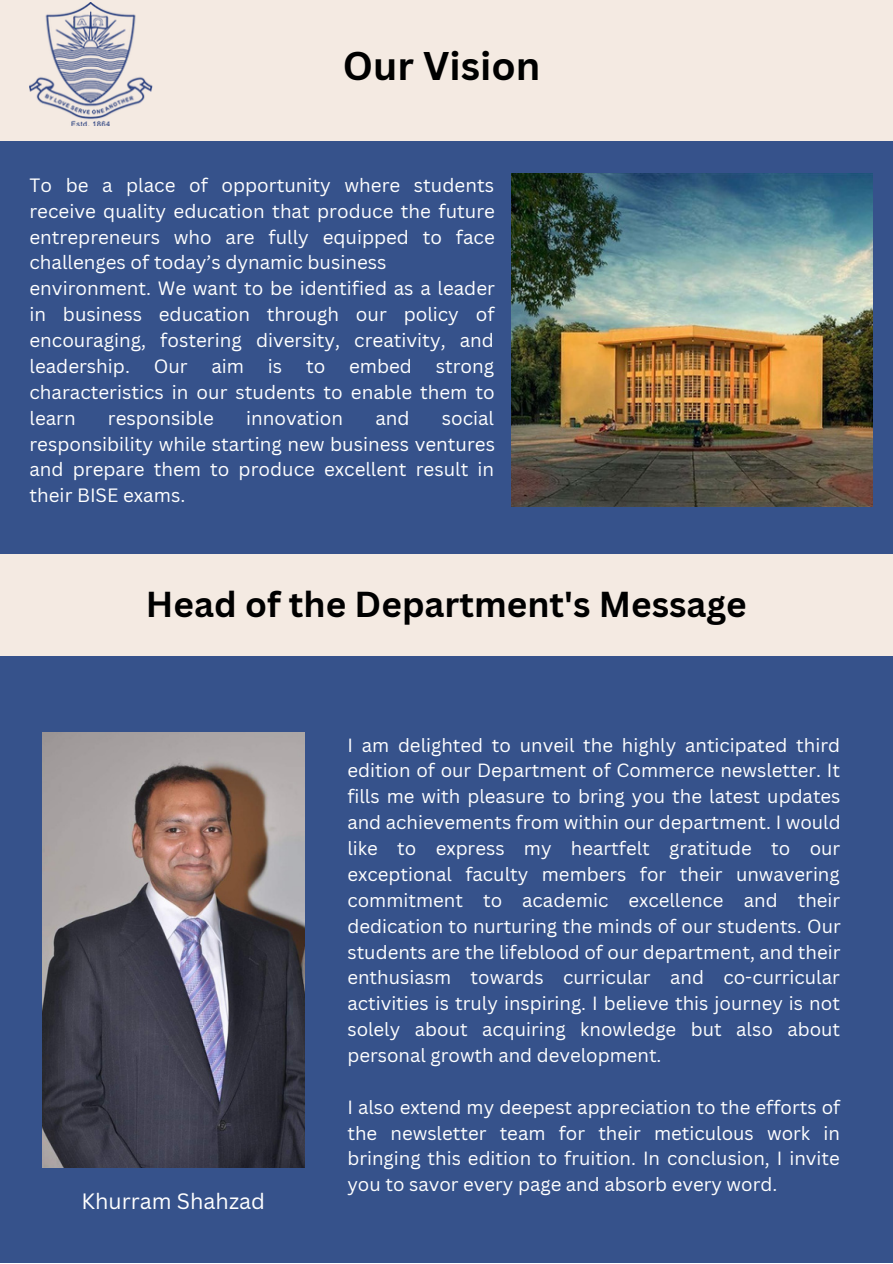
<style>
.page{position:relative;width:893px;height:1264px;background:#fff}
.page>*{position:absolute;margin:0;border:0;box-sizing:border-box;transform-origin:0 0}
.t1{font:700 39px "Canva Sans";color:#000}
.t2{font:700 35.1px "Canva Sans";color:#000}
.t3{font:21.6px "Canva Sans";color:#fff}
.t4{font:18.75px/25.8px "Canva Sans";color:#fff;text-align:justify}
.t5{font:18.6px/25.8px "Canva Sans";color:#fff;text-align:justify}
</style>
<div class="page">
<div style="left:0;top:0;width:892px;height:1262px;background:#36528b"></div>
<img style="left:42px;top:732px;width:262px;height:435px">
<img style="left:511px;top:173px;width:361px;height:333px">
<div style="left:0;top:0;width:892px;height:140px;background:#f4eae2"></div>
<img style="left:29px;top:3px;width:123px;height:122px">
<div style="left:0;top:554px;width:892px;height:102px;background:#f4eae2"></div>
<p class="t1" style="left:343px;top:38px;width:199px">Our Vision</p>
<p class="t4" style="left:29px;top:172px;width:467px">To be a place of opportunity where students receive quality education that produce the future entrepreneurs who are fully equipped to face challenges of today’s dynamic business</p>
<p class="t4" style="left:29px;top:275px;width:467px">environment. We want to be identified as a leader in business education through our policy of encouraging, fostering diversity, creativity, and leadership.</p>
<p class="t4" style="left:154px;top:353px;width:36px">Our</p>
<p class="t4" style="left:211px;top:353px;width:34px">aim</p>
<p class="t4" style="left:268px;top:353px;width:16px">is</p>
<p class="t4" style="left:306px;top:353px;width:21px">to</p>
<p class="t4" style="left:349px;top:353px;width:64px">embed</p>
<p class="t4" style="left:29px;top:353px;width:467px;text-indent:406px">strong characteristics in our students to enable them to learn</p>
<p class="t4" style="left:29px;top:404px;width:467px;text-indent:412px">social responsibility while starting new business ventures and prepare them to produce excellent result in their BISE exams.</p>
<p class="t4" style="left:108px;top:404px;width:107px">responsible</p>
<p class="t4" style="left:246px;top:404px;width:99px">innovation</p>
<p class="t4" style="left:375px;top:404px;width:36px">and</p>
<p class="t2" style="left:146px;top:580px;width:602px">Head of the Department's Message</p>
<p class="t3" style="left:82px;top:1185px;width:185px">Khurram Shahzad</p>
<p class="t5" style="left:347px;top:731px;width:495px">I am delighted to unveil the highly anticipated third edition of our Department of Commerce newsletter. It fills me with pleasure to bring you the latest updates and achievements from within our department. I would like to express my heartfelt gratitude to our exceptional faculty members for their unwavering commitment to academic excellence and their dedication to nurturing the minds of our students. Our students are the lifeblood of our department, and their enthusiasm towards curricular and co-curricular activities is truly inspiring. I believe this journey is not solely about acquiring knowledge but also about personal growth and development.</p>
<p class="t5" style="left:347px;top:1093px;width:494px">I also extend my deepest appreciation to the efforts of the newsletter team for their meticulous work in bringing this edition to fruition. In conclusion, I invite you to savor every page and absorb every word.</p>
</div>
